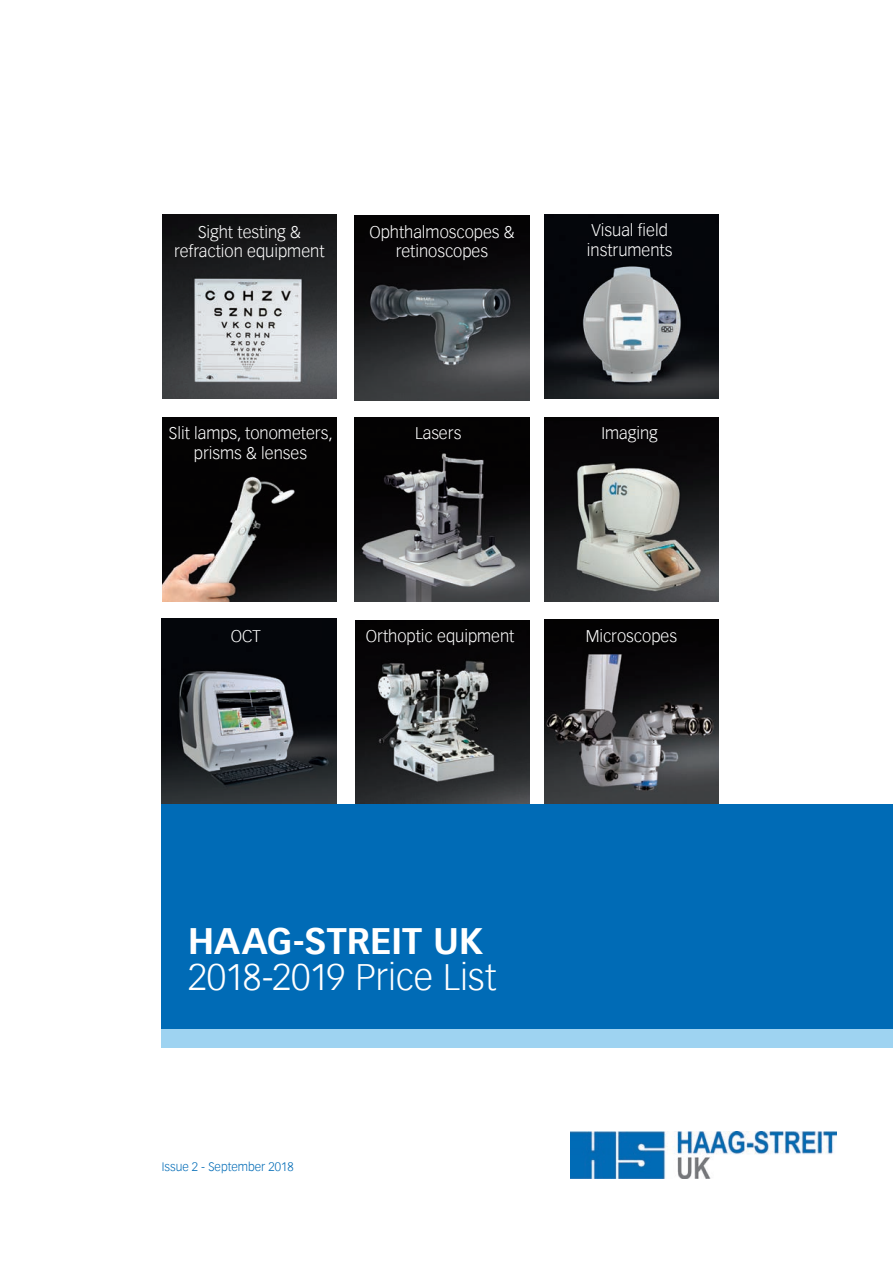
<style>
.page{position:relative;width:893px;height:1263px;background:#fff}
.page>*{position:absolute;margin:0;border:0;box-sizing:border-box;transform-origin:0 0}
._1_fronttitle_light{font:300 36px "Vectora Com";letter-spacing:-.005em;color:#fff}
._0_fronttitle_bold{font:700 36px "Vectora Com";color:#fff}
.Paragraph_Style_1{font:300 16.5px/19.8px "Vectora Com";color:#fff;text-align:center}
.t1{font:300 12px "Vectora Com";color:#006bb6}
</style>
<div class="page">
<img style="left:162px;top:417px;width:175px;height:185px">
<img style="left:162px;top:214px;width:174px;height:185px">
<img style="left:544px;top:620px;width:174px;height:184px">
<img style="left:355px;top:216px;width:174px;height:184px">
<img style="left:355px;top:620px;width:174px;height:184px">
<img style="left:544px;top:417px;width:174px;height:185px">
<img style="left:355px;top:417px;width:174px;height:185px">
<img style="left:544px;top:214px;width:174px;height:185px">
<img style="left:162px;top:619px;width:174px;height:185px">
<div style="left:162px;top:804px;width:731px;height:225px;background:#006bb6"></div>
<div style="left:162px;top:1029px;width:731px;height:19px;background:#9ed3f1"></div>
<img style="left:570px;top:1131px;width:267px;height:48px">
<p class="Paragraph_Style_1" style="left:174px;top:222px;width:152px">Sight testing &amp; refraction equipment</p>
<p class="Paragraph_Style_1" style="left:369px;top:222px;width:147px">Ophthalmoscopes &amp; retinoscopes</p>
<p class="Paragraph_Style_1" style="left:587px;top:221px;width:87px;text-align:left">Visual field instruments</p>
<p class="Paragraph_Style_1" style="left:169px;top:423px;width:165px">Slit lamps, tonometers, prisms &amp; lenses</p>
<p class="Paragraph_Style_1" style="left:415px;top:423px;width:48px">Lasers</p>
<p class="Paragraph_Style_1" style="left:601px;top:423px;width:58px">Imaging</p>
<p class="Paragraph_Style_1" style="left:231px;top:626px;width:31px">OCT</p>
<p class="Paragraph_Style_1" style="left:366px;top:626px;width:150px">Orthoptic equipment</p>
<p class="Paragraph_Style_1" style="left:586px;top:626px;width:93px">Microscopes</p>
<p class="_0_fronttitle_bold" style="left:188px;top:919px;width:297px">HAAG-STREIT UK</p>
<p class="_1_fronttitle_light" style="left:188px;top:955px;width:310px">2018-2019 Price List</p>
<p class="t1" style="left:162px;top:1159px;width:133px">Issue 2 - September 2018</p>
</div>
